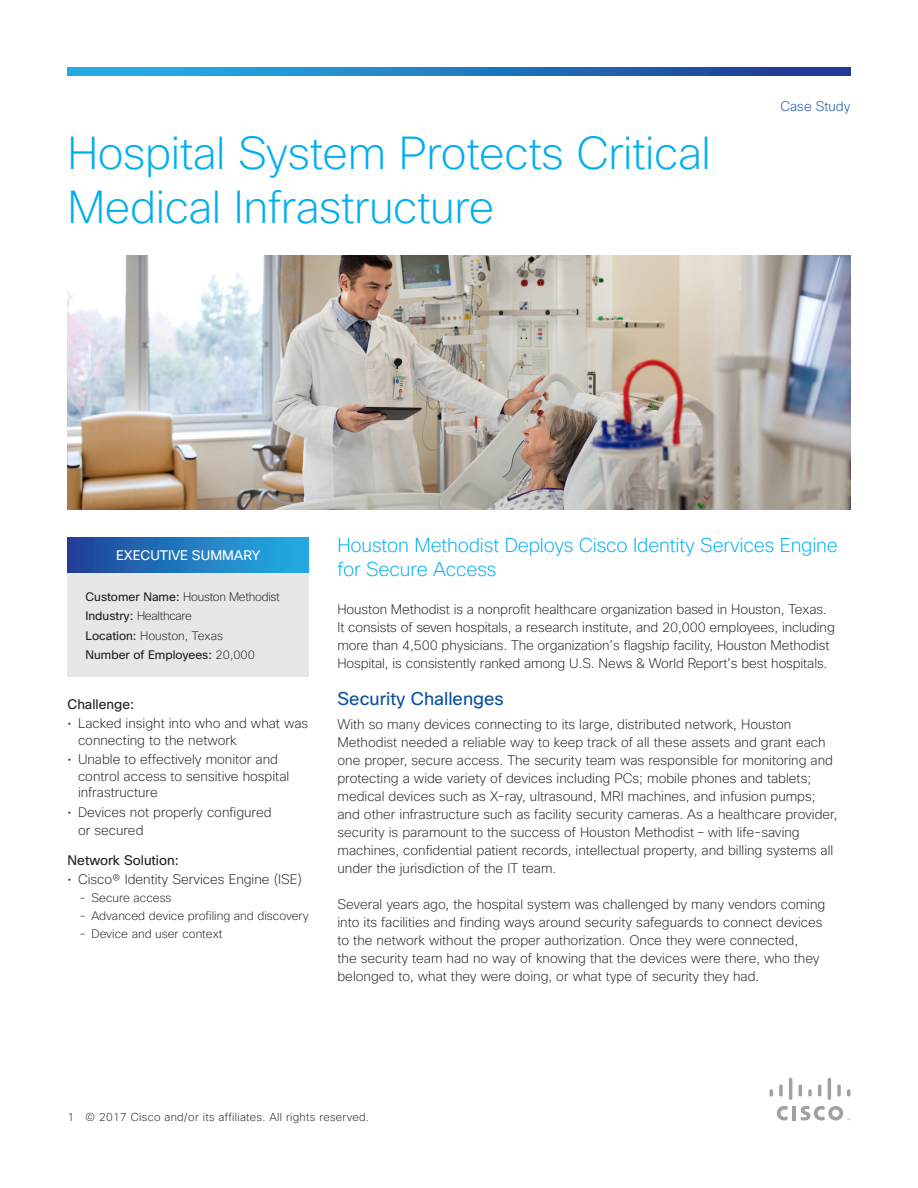
<style>
.page{position:relative;width:918px;height:1188px;background:#fff}
.page>*{position:absolute;margin:0;border:0;box-sizing:border-box;transform-origin:0 0}
.Head_1{font:200 45px/54px "Cisco Sans";letter-spacing:-.01em;color:#00aeef}
.Intro_2{font:200 19.5px/23.2px "Cisco Sans";letter-spacing:-.01em;color:#00aeef}
.Subhead_1{font:18px "Cisco Sans";color:#0a4fa0}
.Body_1{font:200 13.5px/18px "Cisco Sans";color:#231f20}
.Subhead_2{font:13.5px "Cisco Sans";color:#231f20}
.Table_Highlight_head{font:13.5px "Cisco Sans";color:#fff}
.Page_head_2{font:200 13.5px "Cisco Sans";color:#0a4fa0}
.Table_A-B_body{font:200 12px "Cisco Sans";color:#231f20}
.Table_A-B_body-2{font:200 12px "Cisco Sans";letter-spacing:-.025em;color:#231f20}
.Table_A-B_body-3{font:12px "Cisco Sans";color:#231f20}
.Folio{font:200 11.25px "Cisco Sans";letter-spacing:.025em;color:#231f20}
.s1{font-weight:400}
.s2{font-weight:200}
</style>
<div class="page">
<div style="left:68px;top:537px;width:241px;height:36px;background:linear-gradient(to right,#1f4298,#25b1e5)"></div>
<div style="left:68px;top:573px;width:241px;height:104px;background:#e6e7e9"></div>
<svg style="left:68px;top:68px;width:782px;height:8px;background:#2278be"></svg>
<hr style="left:792px;top:1106px;width:4px;height:14px;background:#a0a1a5">
<svg style="left:777px;top:1106px;width:11px;height:14px"></svg>
<svg style="left:770px;top:1089px;width:3px;height:8px"></svg>
<svg style="left:779px;top:1084px;width:4px;height:13px"></svg>
<hr style="left:789px;top:1078px;width:3px;height:22px;background:#a0a1a5;border-radius:2px">
<svg style="left:799px;top:1084px;width:3px;height:13px"></svg>
<svg style="left:808px;top:1089px;width:4px;height:8px"></svg>
<svg style="left:818px;top:1084px;width:3px;height:13px"></svg>
<hr style="left:828px;top:1078px;width:3px;height:22px;background:#a0a1a5;border-radius:2px">
<svg style="left:837px;top:1084px;width:4px;height:13px"></svg>
<svg style="left:847px;top:1089px;width:3px;height:8px"></svg>
<svg style="left:801px;top:1106px;width:49px;height:14px"></svg>
<img style="left:68px;top:256px;width:782px;height:254px">
<p class="Head_1" style="left:68px;top:126px;width:645px">Hospital System Protects Critical<br>Medical Infrastructure</p>
<p class="Page_head_2" style="left:780px;top:98px;width:72px">Case Study</p>
<p class="Table_Highlight_head" style="left:116px;top:546px;width:146px">EXECUTIVE SUMMARY</p>
<p class="Table_A-B_body-2" style="left:86px;top:589px;width:196px"><span class="s1">Customer Name:</span> Houston Methodist</p>
<p class="Table_A-B_body-2" style="left:86px;top:608px;width:108px"><span class="s1">Industry:</span> Healthcare</p>
<p class="Table_A-B_body" style="left:86px;top:628px;width:139px"><span class="s1">Location:</span> Houston, Texas</p>
<p class="Table_A-B_body-3" style="left:86px;top:647px;width:171px">Number of Employees: <span class="s2">20,000</span></p>
<p class="Subhead_2" style="left:68px;top:695px;width:68px">Challenge:</p>
<p class="Body_1" style="left:78px;top:715px;width:232px;line-height:16.5px;text-indent:-10px">• Lacked insight into who and what was connecting to the network</p>
<p class="Body_1" style="left:78px;top:751px;width:213px;line-height:16.5px;text-indent:-10px">• Unable to effectively monitor and control access to sensitive hospital infrastructure</p>
<p class="Body_1" style="left:78px;top:803px;width:195px;text-indent:-10px">• Devices not properly configured or secured</p>
<p class="Subhead_2" style="left:68px;top:851px;width:113px">Network Solution:</p>
<p class="Body_1" style="left:68px;top:870px;width:236px">• Cisco® Identity Services Engine (ISE)</p>
<p class="Table_A-B_body" style="left:80px;top:890px;width:94px">- Secure access</p>
<p class="Table_A-B_body" style="left:80px;top:908px;width:231px">- Advanced device profiling and discovery</p>
<p class="Table_A-B_body" style="left:80px;top:926px;width:145px">- Device and user context</p>
<p class="Intro_2" style="left:338px;top:534px;width:502px">Houston Methodist Deploys Cisco Identity Services Engine for Secure Access</p>
<p class="Body_1" style="left:338px;top:600px;width:499px">Houston Methodist is a nonprofit healthcare organization based in Houston, Texas.<br>It consists of seven hospitals, a research institute, and 20,000 employees, including more than 4,500 physicians. The organization’s flagship facility, Houston Methodist Hospital, is consistently ranked among U.S. News &amp; World Report’s best hospitals.</p>
<p class="Subhead_1" style="left:338px;top:687px;width:168px">Security Challenges</p>
<p class="Body_1" style="left:338px;top:715px;width:502px">With so many devices connecting to its large, distributed network, Houston Methodist needed a reliable way to keep track of all these assets and grant each one proper, secure access. The security team was responsible for monitoring and protecting a wide variety of devices including PCs; mobile phones and tablets; medical devices such as X-ray, ultrasound, MRI machines, and infusion pumps; and other infrastructure such as facility security cameras. As a healthcare provider, security is paramount to the success of Houston Methodist – with life-saving machines, confidential patient records, intellectual property, and billing systems all under the jurisdiction of the IT team.</p>
<p class="Body_1" style="left:338px;top:895px;width:489px">Several years ago, the hospital system was challenged by many vendors coming into its facilities and finding ways around security safeguards to connect devices to the network without the proper authorization. Once they were connected,<br>the security team had no way of knowing that the devices were there, who they belonged to, what they were doing, or what type of security they had.</p>
<p class="Folio" style="left:68px;top:1109px;width:303px">1 © 2017 Cisco and/or its affiliates. All rights reserved.</p>
</div>
